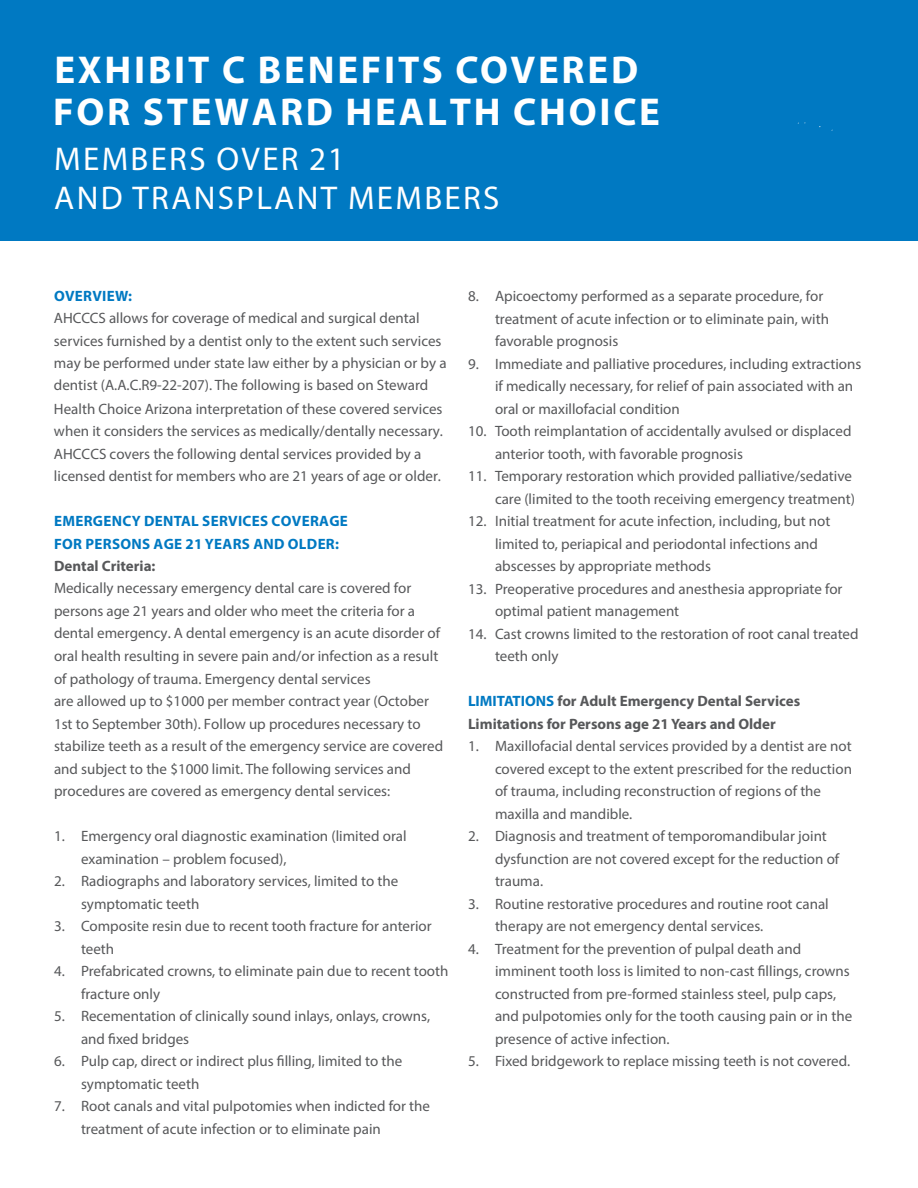
<style>
.page{position:relative;width:918px;height:1188px;background:#fff}
.page>*{position:absolute;margin:0;border:0;box-sizing:border-box;transform-origin:0 0}
.t1{font:700 39px/41.7px "Myriad Pro";letter-spacing:.07em;color:#fff}
.t2{font:33px/39.6px "Myriad Pro";letter-spacing:.07em;color:#fff}
.Body_Text{font:15px/22.5px "Myriad Pro";color:#57585a}
.Body_Text-2{font:700 15px/22.5px "Myriad Pro";color:#57585a}
.s1{font-weight:700;color:#0079c2}
.s2{font-weight:700}
.s3{color:#0079c2}
</style>
<div class="page">
<div style="left:0;top:0;width:918px;height:240px;background:#0079c2"></div>
<p class="t1" style="left:53px;top:48px;width:608px">EXHIBIT C BENEFITS COVERED<br>FOR STEWARD HEALTH CHOICE</p>
<p class="t2" style="left:54px;top:138px;width:447px">MEMBERS OVER 21<br>AND TRANSPLANT MEMBERS</p>
<p class="Body_Text" style="left:54px;top:285px;width:394px"><span class="s1">OVERVIEW:<br></span>AHCCCS allows for coverage of medical and surgical dental services furnished by a dentist only to the extent such services may be performed under state law either by a physician or by a dentist (A.A.C.R9-22-207). The following is based on Steward Health Choice Arizona interpretation of these covered services when it considers the services as medically/dentally necessary.<br>AHCCCS covers the following dental services provided by a licensed dentist for members who are 21 years of age or older.</p>
<p class="Body_Text" style="left:54px;top:510px;width:391px"><span class="s1">EMERGENCY DENTAL SERVICES COVERAGE<br>FOR PERSONS AGE 21 YEARS AND OLDER:<br></span><span class="s2">Dental Criteria:<br></span>Medically necessary emergency dental care is covered for persons age 21 years and older who meet the criteria for a dental emergency. A dental emergency is an acute disorder of oral health resulting in severe pain and/or infection as a result of pathology of trauma. Emergency dental services<br>are allowed up to $1000 per member contract year (October 1st to September 30th). Follow up procedures necessary to stabilize teeth as a result of the emergency service are covered and subject to the $1000 limit. The following services and procedures are covered as emergency dental services:</p>
<p class="Body_Text" style="left:81px;top:825px;width:327px;text-indent:-27px">1. Emergency oral diagnostic examination (limited oral examination – problem focused),</p>
<p class="Body_Text" style="left:81px;top:870px;width:319px;text-indent:-27px">2. Radiographs and laboratory services, limited to the symptomatic teeth</p>
<p class="Body_Text" style="left:81px;top:915px;width:352px;text-indent:-27px">3. Composite resin due to recent tooth fracture for anterior teeth</p>
<p class="Body_Text" style="left:81px;top:960px;width:369px;text-indent:-27px">4. Prefabricated crowns, to eliminate pain due to recent tooth fracture only</p>
<p class="Body_Text" style="left:81px;top:1005px;width:351px;text-indent:-27px">5. Recementation of clinically sound inlays, onlays, crowns, and fixed bridges</p>
<p class="Body_Text" style="left:81px;top:1050px;width:323px;text-indent:-27px">6. Pulp cap, direct or indirect plus filling, limited to the symptomatic teeth</p>
<p class="Body_Text" style="left:81px;top:1095px;width:351px;text-indent:-27px">7. Root canals and vital pulpotomies when indicted for the treatment of acute infection or to eliminate pain</p>
<p class="Body_Text" style="left:495px;top:285px;width:336px;text-indent:-27px">8. Apicoectomy performed as a separate procedure, for treatment of acute infection or to eliminate pain, with favorable prognosis</p>
<p class="Body_Text" style="left:495px;top:352px;width:368px;text-indent:-27px">9. Immediate and palliative procedures, including extractions if medically necessary, for relief of pain associated with an oral or maxillofacial condition</p>
<p class="Body_Text" style="left:495px;top:420px;width:358px;text-indent:-27px">10. Tooth reimplantation of accidentally avulsed or displaced anterior tooth, with favorable prognosis</p>
<p class="Body_Text" style="left:468px;top:465px;width:389px;text-align:right">11. Temporary restoration which provided palliative/sedative care (limited to the tooth receiving emergency treatment)</p>
<p class="Body_Text" style="left:495px;top:510px;width:337px;text-indent:-27px">12. Initial treatment for acute infection, including, but not limited to, periapical and periodontal infections and abscesses by appropriate methods</p>
<p class="Body_Text" style="left:495px;top:577px;width:349px;text-indent:-27px">13. Preoperative procedures and anesthesia appropriate for optimal patient management</p>
<p class="Body_Text" style="left:495px;top:622px;width:365px;text-indent:-27px">14. Cast crowns limited to the restoration of root canal treated teeth only</p>
<p class="Body_Text-2" style="left:468px;top:689px;width:334px"><span class="s3">LIMITATIONS</span> for Adult Emergency Dental Services<br>Limitations for Persons age 21 Years and Older</p>
<p class="Body_Text" style="left:495px;top:735px;width:359px;text-indent:-27px">1. Maxillofacial dental services provided by a dentist are not covered except to the extent prescribed for the reduction of trauma, including reconstruction of regions of the maxilla and mandible.</p>
<p class="Body_Text" style="left:495px;top:825px;width:346px;text-indent:-27px">2. Diagnosis and treatment of temporomandibular joint dysfunction are not covered except for the reduction of trauma.</p>
<p class="Body_Text" style="left:495px;top:892px;width:335px;text-indent:-27px">3. Routine restorative procedures and routine root canal therapy are not emergency dental services.</p>
<p class="Body_Text" style="left:495px;top:937px;width:359px;text-indent:-27px">4. Treatment for the prevention of pulpal death and imminent tooth loss is limited to non-cast fillings, crowns constructed from pre-formed stainless steel, pulp caps, and pulpotomies only for the tooth causing pain or in the presence of active infection.</p>
<p class="Body_Text" style="left:468px;top:1050px;width:384px">5. Fixed bridgework to replace missing teeth is not covered.</p>
</div>
